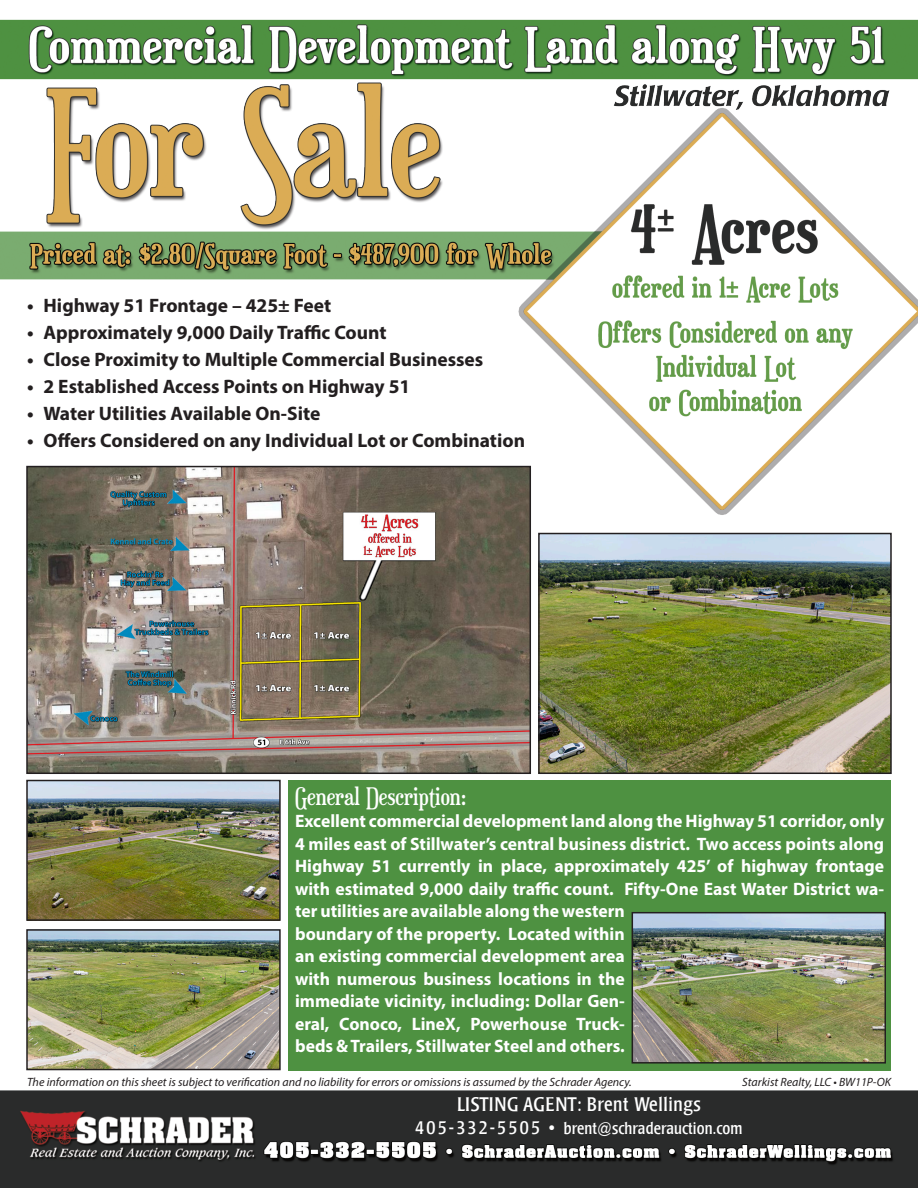
<style>
.page{position:relative;width:918px;height:1188px;background:#fff}
.page>*{position:absolute;margin:0;border:0;box-sizing:border-box;transform-origin:0 0}
.t1{font:24px "Euphorigenic";color:#fff}
.t2{font:700 19.5px "Myriad Pro";color:#231f20}
.t3{font:condensed 19.5px "Poppl Laudatio";letter-spacing:.03em;color:#fff}
.t4{font:700 18px/22.5px "Myriad Pro";color:#fff}
.t5{font:condensed 16.5px "Poppl Laudatio";letter-spacing:.01em;color:#fff}
.t6{font:italic 12px "Myriad Pro";color:#231f20}
.s1{font-size:18px}
</style>
<div class="page">
<img style="left:0;top:19px;width:918px;height:1169px">
<img style="left:29px;top:469px;width:499px;height:302px">
<div style="left:26px;top:466px;width:505px;height:308px;border:2px solid #231f20"></div>
<div style="left:288px;top:780px;width:603px;height:290px;background:#4e9141"></div>
<img style="left:29px;top:783px;width:249px;height:135px">
<div style="left:26px;top:780px;width:255px;height:141px;border:2px solid #231f20"></div>
<img style="left:635px;top:915px;width:248px;height:146px">
<div style="left:632px;top:912px;width:254px;height:152px;border:2px solid #231f20"></div>
<img style="left:541px;top:536px;width:348px;height:235px">
<div style="left:538px;top:533px;width:354px;height:241px;border:2px solid #231f20"></div>
<img style="left:29px;top:932px;width:249px;height:135px">
<div style="left:26px;top:929px;width:255px;height:141px;border:2px solid #231f20"></div>
<p class="t2" style="left:27px;top:292px;width:306px">• Highway 51 Frontage – 425± Feet</p>
<p class="t2" style="left:27px;top:319px;width:361px">• Approximately 9,000 Daily Traffic Count</p>
<p class="t2" style="left:27px;top:346px;width:458px">• Close Proximity to Multiple Commercial Businesses</p>
<p class="t2" style="left:27px;top:373px;width:385px">• 2 Established Access Points on Highway 51</p>
<p class="t2" style="left:27px;top:400px;width:295px">• Water Utilities Available On-Site</p>
<p class="t2" style="left:27px;top:427px;width:500px">• Offers Considered on any Individual Lot or Combination</p>
<p class="t1" style="left:295px;top:782px;width:173px">General Description:</p>
<p class="t4" style="left:295px;top:810px;width:591px">Excellent commercial development land along the Highway 51 corridor, only 4 miles east of Stillwater’s central business district. Two access points along Highway 51 currently in place, approximately 425’ of highway frontage with estimated 9,000 daily traffic count. Fifty-One East Water District wa&shy;ter utilities are available along the western<br>boundary of the property. Located within<br>an existing commercial development area<br>with numerous business locations in the<br>immediate vicinity, including: Dollar Gen-<br>eral, Conoco, LineX, Powerhouse Truck-<br>beds &amp; Trailers, Stillwater Steel and others.</p>
<p class="t6" style="left:27px;top:1074px;width:606px">The information on this sheet is subject to verification and no liability for errors or omissions is assumed by the Schrader Agency.</p>
<p class="t6" style="left:742px;top:1074px;width:150px">Starkist Realty, LLC • BW11P-OK</p>
<p class="t3" style="left:457px;top:1094px;width:245px">LISTING AGENT: Brent Wellings</p>
<p class="t5" style="left:415px;top:1119px;width:329px"><span class="s1">405-332-5505 •</span> brent@schraderauction.com</p>
</div>
